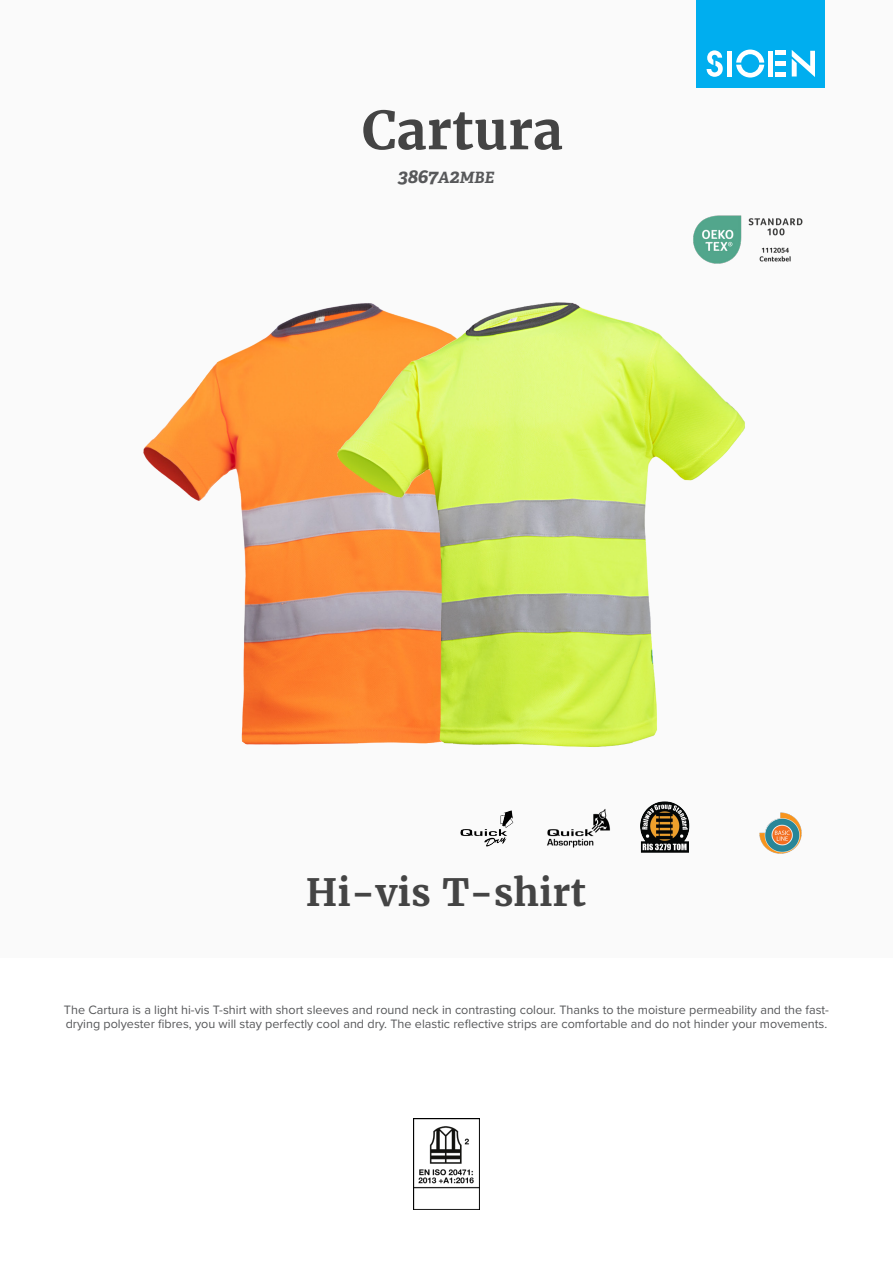
<style>
.page{position:relative;width:893px;height:1263px;background:#fff}
.page>*{position:absolute;margin:0;border:0;box-sizing:border-box;transform-origin:0 0}
.product_name{font:700 52.5px "Merriweather";color:#444}
.product_h2{font:700 37.5px "Merriweather";color:#444}
.product_ref{font:italic 700 19.5px "Adelle";color:#57585a}
.product_description{font:12.6px/13.6px "Proxima Nova";color:#57585a}
.s1{font-size:15.6px}
</style>
<div class="page">
<div style="left:0;top:0;width:893px;height:957px;background:#fafafa"></div>
<div style="left:697px;top:0;width:128px;height:88px;background:#00aeef"></div>
<svg style="left:707px;top:50px;width:16px;height:27px"></svg>
<svg style="left:736px;top:50px;width:28px;height:28px"></svg>
<div style="left:727px;top:51px;width:5px;height:26px;background:#fff"></div>
<div style="left:768px;top:51px;width:5px;height:26px;background:#fff"></div>
<div style="left:775px;top:72px;width:11px;height:5px;background:#fff"></div>
<div style="left:775px;top:61px;width:11px;height:5px;background:#fff"></div>
<hr style="left:775px;top:51px;width:11px;height:4px;background:#fff">
<svg style="left:792px;top:50px;width:23px;height:27px"></svg>
<img style="left:783px;top:812px;width:19px;height:42px">
<img style="left:783px;top:218px;width:20px;height:44px">
<img style="left:413px;top:1118px;width:67px;height:92px">
<img style="left:143px;top:316px;width:155px;height:429px">
<img style="left:298px;top:215px;width:485px;height:639px">
<p class="product_name" style="left:362px;top:97px;width:203px">Cartura</p>
<p class="product_ref" style="left:398px;top:164px;width:98px">3867<span class="s1">A</span>2<span class="s1">MBE</span></p>
<p class="product_h2" style="left:306px;top:868px;width:282px">Hi-vis T-shirt</p>
<p class="product_description" style="left:64px;top:1002px;width:766px">The Cartura is a light hi-vis T-shirt with short sleeves and round neck in contrasting colour. Thanks to the moisture permeability and the fast&shy;drying polyester fibres, you will stay perfectly cool and dry. The elastic reflective strips are comfortable and do not hinder your movements.</p>
</div>
